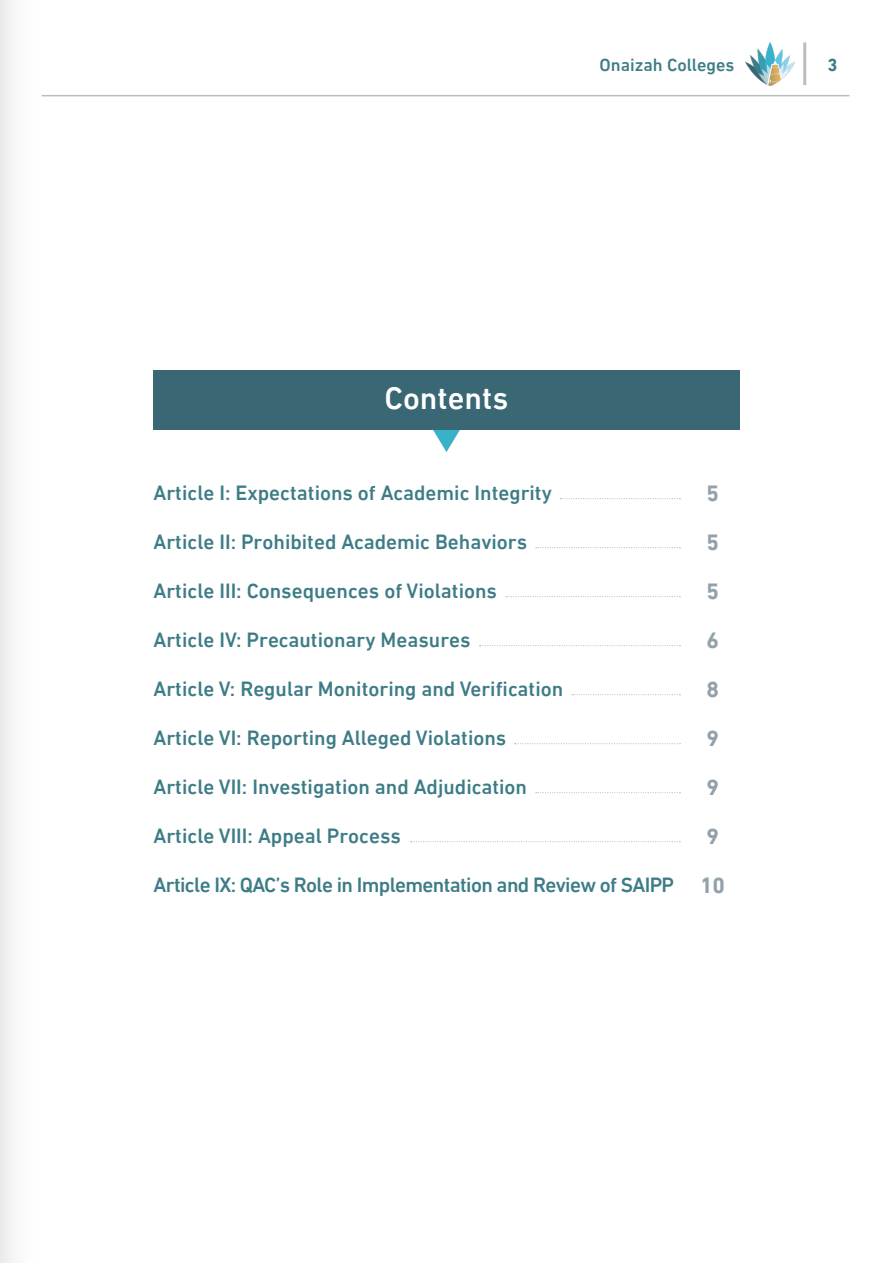
<style>
.page{position:relative;width:893px;height:1263px;background:#fff}
.page>*{position:absolute;margin:0;border:0;box-sizing:border-box;transform-origin:0 0}
.t1{font:500 32.1px "DIN Next LT Arabic";color:#fff}
.chapter_title{font:700 22.5px "DIN Next LT Arabic";color:#93a1a9}
.chapter_title-2{font:500 21px "DIN Next LT Arabic";color:#3d7c86}
.chapter_title-3{font:500 21px "DIN Next LT Arabic";letter-spacing:-.03em;color:#3d7c86}
.t2{font:500 18px "DIN Next LT Arabic";color:#3d7d87}
.t3{font:700 18px "DIN Next LT Arabic";color:#3d7d87}
</style>
<div class="page">
<hr style="left:41px;top:95px;width:808px;height:1px;background:#bcbcbc">
<div style="left:0;top:0;width:43px;height:1263px;background:linear-gradient(to right,#eee,#fff)"></div>
<hr style="left:803px;top:43px;width:3px;height:42px;background:#bcbcbc">
<img style="left:745px;top:43px;width:49px;height:42px">
<svg style="left:433px;top:430px;width:27px;height:22px"></svg>
<div style="left:153px;top:370px;width:586px;height:60px;background:#396773"></div>
<svg style="left:560px;top:498px;width:120px;height:1px"></svg>
<svg style="left:536px;top:547px;width:144px;height:1px"></svg>
<svg style="left:506px;top:596px;width:174px;height:1px"></svg>
<svg style="left:479px;top:645px;width:201px;height:1px"></svg>
<svg style="left:572px;top:694px;width:108px;height:1px"></svg>
<svg style="left:515px;top:743px;width:165px;height:1px"></svg>
<svg style="left:536px;top:792px;width:144px;height:1px"></svg>
<svg style="left:410px;top:841px;width:270px;height:1px"></svg>
<p class="t2" style="left:600px;top:54px;width:137px">Onaizah Colleges</p>
<p class="t3" style="left:827px;top:54px;width:12px">3</p>
<p class="t1" style="left:385px;top:379px;width:125px">Contents</p>
<p class="chapter_title-2" style="left:153px;top:480px;width:400px">Article I: Expectations of Academic Integrity</p>
<p class="chapter_title" style="left:706px;top:480px;width:14px">5</p>
<p class="chapter_title-2" style="left:153px;top:529px;width:375px">Article II: Prohibited Academic Behaviors</p>
<p class="chapter_title" style="left:706px;top:529px;width:14px">5</p>
<p class="chapter_title-2" style="left:153px;top:578px;width:345px">Article III: Consequences of Violations</p>
<p class="chapter_title" style="left:706px;top:578px;width:14px">5</p>
<p class="chapter_title-2" style="left:153px;top:627px;width:319px">Article IV: Precautionary Measures</p>
<p class="chapter_title" style="left:706px;top:627px;width:14px">6</p>
<p class="chapter_title-2" style="left:153px;top:676px;width:411px">Article V: Regular Monitoring and Verification</p>
<p class="chapter_title" style="left:706px;top:676px;width:14px">8</p>
<p class="chapter_title-2" style="left:153px;top:725px;width:354px">Article VI: Reporting Alleged Violations</p>
<p class="chapter_title" style="left:706px;top:725px;width:14px">9</p>
<p class="chapter_title-2" style="left:153px;top:774px;width:375px">Article VII: Investigation and Adjudication</p>
<p class="chapter_title" style="left:706px;top:774px;width:14px">9</p>
<p class="chapter_title-2" style="left:153px;top:823px;width:249px">Article VIII: Appeal Process</p>
<p class="chapter_title" style="left:706px;top:823px;width:14px">9</p>
<p class="chapter_title-3" style="left:153px;top:872px;width:522px">Article IX: QAC’s Role in Implementation and Review of SAIPP</p>
<p class="chapter_title" style="left:700px;top:872px;width:27px">10</p>
</div>
